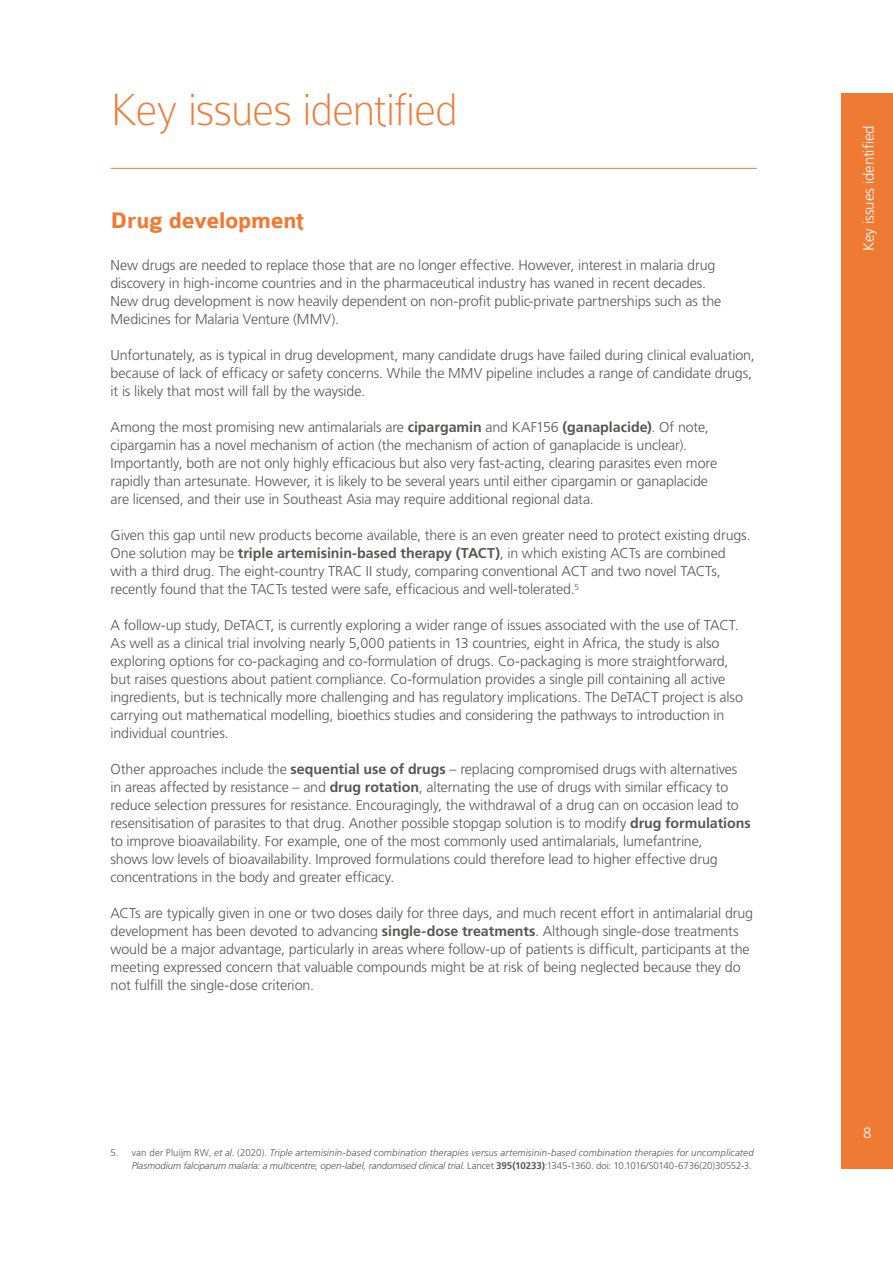
<style>
.page{position:relative;width:893px;height:1263px;background:#fff}
.page>*{position:absolute;margin:0;border:0;box-sizing:border-box;transform-origin:0 0}
.t1{font:100 48px "Colaborate";letter-spacing:-.025em;color:#ee7a34}
.t2{font:700 24px "Colaborate";letter-spacing:-.015em;color:#ee7a34}
.t3{font:300 15px "Frutiger";letter-spacing:-.01em;color:#fff}
.t4{font:300 14.25px/18px "Frutiger";letter-spacing:-.01em;color:#575756}
.t5{font:italic 300 9.75px/13.5px "Frutiger";letter-spacing:.01em;color:#575756;text-align:right}
.s1{font-weight:700}
.s2{font-style:normal}
.s3{font-weight:700;font-style:normal}
</style>
<div class="page">
<div style="left:842px;top:94px;width:51px;height:1075px;background:#ee7a34"></div>
<hr style="left:111px;top:168px;width:646px;height:1px;background:#ee7a34">
<h1 class="t1" style="left:111px;top:85px;width:349px">Key issues identified</h1>
<h2 class="t2" style="left:111px;top:208px;width:195px">Drug development</h2>
<p class="t4" style="left:111px;top:256px;width:612px">New drugs are needed to replace those that are no longer effective. However, interest in malaria drug discovery in high-income countries and in the pharmaceutical industry has waned in recent decades.<br>New drug development is now heavily dependent on non-profit public-private partnerships such as the Medicines for Malaria Venture (MMV).</p>
<p class="t4" style="left:111px;top:346px;width:646px">Unfortunately, as is typical in drug development, many candidate drugs have failed during clinical evaluation, because of lack of efficacy or safety concerns. While the MMV pipeline includes a range of candidate drugs, it is likely that most will fall by the wayside.</p>
<p class="t4" style="left:111px;top:418px;width:608px">Among the most promising new antimalarials are <span class="s1">cipargamin</span> and KAF156 <span class="s1">(ganaplacide)</span>. Of note, cipargamin has a novel mechanism of action (the mechanism of action of ganaplacide is unclear).<br>Importantly, both are not only highly efficacious but also very fast-acting, clearing parasites even more rapidly than artesunate. However, it is likely to be several years until either cipargamin or ganaplacide are licensed, and their use in Southeast Asia may require additional regional data.</p>
<p class="t4" style="left:111px;top:526px;width:642px">Given this gap until new products become available, there is an even greater need to protect existing drugs.<br>One solution may be <span class="s1">triple artemisinin-based therapy (TACT)</span>, in which existing ACTs are combined with a third drug. The eight-country TRAC II study, comparing conventional ACT and two novel TACTs, recently found that the TACTs tested were safe, efficacious and well-tolerated.<sup>5</sup></p>
<p class="t4" style="left:111px;top:616px;width:634px">A follow-up study, DeTACT, is currently exploring a wider range of issues associated with the use of TACT.<br>As well as a clinical trial involving nearly 5,000 patients in 13 countries, eight in Africa, the study is also exploring options for co-packaging and co-formulation of drugs. Co-packaging is more straightforward, but raises questions about patient compliance. Co-formulation provides a single pill containing all active ingredients, but is technically more challenging and has regulatory implications. The DeTACT project is also carrying out mathematical modelling, bioethics studies and considering the pathways to introduction in individual countries.</p>
<p class="t4" style="left:111px;top:760px;width:642px">Other approaches include the <span class="s1">sequential use of drugs</span> – replacing compromised drugs with alternatives in areas affected by resistance – and <span class="s1">drug rotation</span>, alternating the use of drugs with similar efficacy to reduce selection pressures for resistance. Encouragingly, the withdrawal of a drug can on occasion lead to resensitisation of parasites to that drug. Another possible stopgap solution is to modify <span class="s1">drug formulations </span>to improve bioavailability. For example, one of the most commonly used antimalarials, lumefantrine,<br>shows low levels of bioavailability. Improved formulations could therefore lead to higher effective drug concentrations in the body and greater efficacy.</p>
<p class="t4" style="left:111px;top:904px;width:644px">ACTs are typically given in one or two doses daily for three days, and much recent effort in antimalarial drug development has been devoted to advancing <span class="s1">single-dose treatments</span>. Although single-dose treatments would be a major advantage, particularly in areas where follow-up of patients is difficult, participants at the meeting expressed concern that valuable compounds might be at risk of being neglected because they do not fulfill the single-dose criterion.</p>
<p class="t5" style="left:111px;top:1146px;width:645px"><span class="s2">5. van der Pluijm RW,</span> et al<span class="s2">. (2020).</span> Triple artemisinin-based combination therapies versus artemisinin-based combination therapies for uncomplicated<br>Plasmodium falciparum malaria: a multicentre, open-label, randomised clinical trial<span class="s2">. Lancet</span> <span class="s3">395(10233)</span><span class="s2">:1345-1360. doi: 10.1016/S0140-6736(20)30552-3.</span></p>
<p class="t3" style="left:860px;top:251px;width:127px;rotate:-90deg">Key issues identified</p>
<p class="t3" style="left:863px;top:1124px;width:10px">8</p>
</div>
